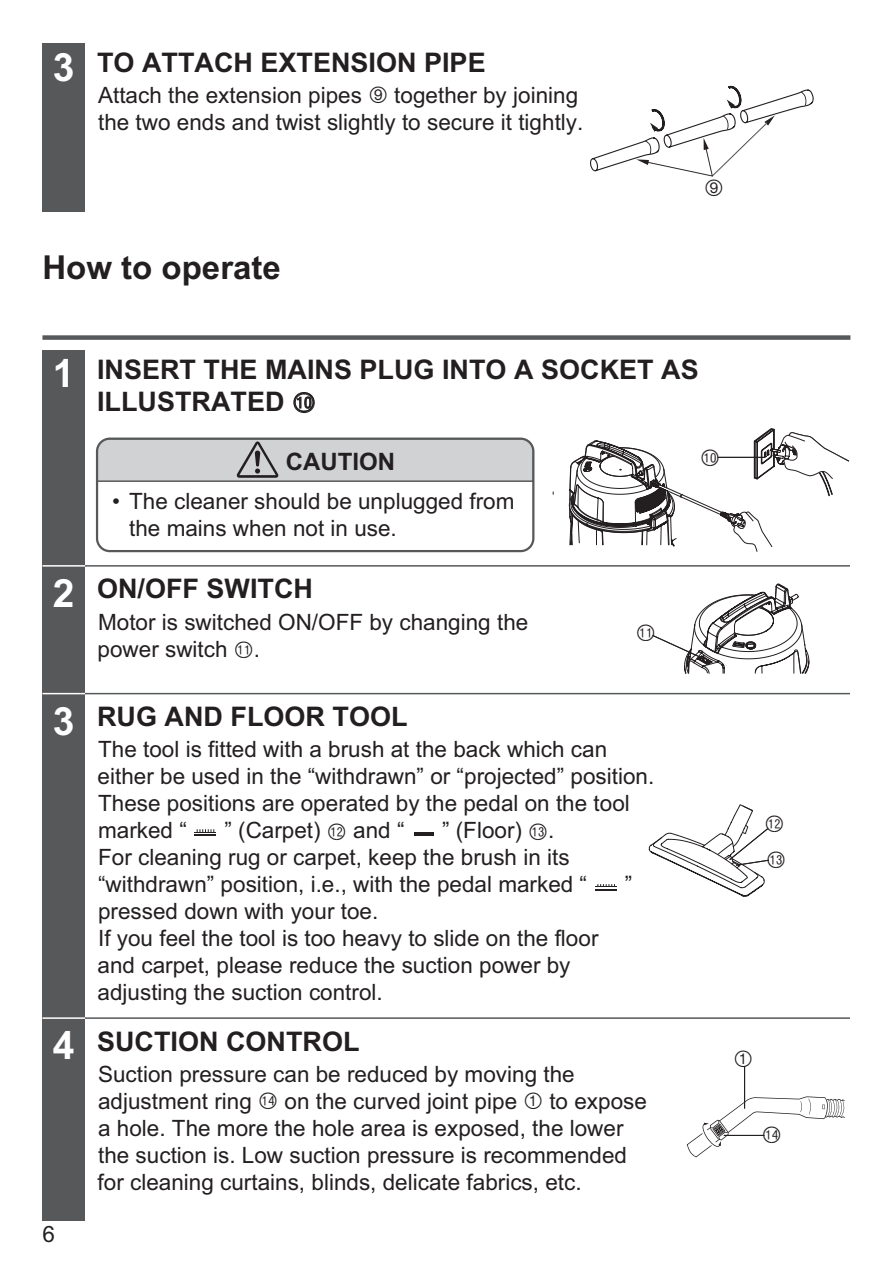
<style>
.page{position:relative;width:893px;height:1263px;background:#fff}
.page>*{position:absolute;margin:0;border:0;box-sizing:border-box;transform-origin:0 0}
.t1{font:700 39px "Arial";color:#fff}
.t2{font:700 33px "Arial";color:#231f20}
.t3{font:700 27px/32.4px "Arial";color:#231f20}
.t4{font:700 24px "Arial";color:#231f20}
.t5{font:22.5px/27px "Arial";color:#231f20}
.t6{font:22.5px/35.7px "Circle Frame";color:#231f20}
.s1{font-size:39px;color:#fff}
.s2{font-family:"Circle Frame"}
.s3{font-family:"Circle Frame";font-weight:400}
</style>
<div class="page">
<div style="left:42px;top:350px;width:43px;height:870px;background:#57585a"></div>
<div style="left:42px;top:43px;width:43px;height:169px;background:#57585a"></div>
<div style="left:42px;top:335px;width:808px;height:5px;background:#57585a"></div>
<hr style="left:42px;top:565px;width:808px;height:2px;background:#57585a">
<hr style="left:42px;top:565px;width:43px;height:2px;background:#fff">
<hr style="left:42px;top:693px;width:808px;height:1px;background:#57585a">
<hr style="left:42px;top:693px;width:43px;height:1px;background:#fff">
<hr style="left:42px;top:1017px;width:808px;height:2px;background:#57585a">
<hr style="left:42px;top:1017px;width:43px;height:2px;background:#fff">
<svg style="left:648px;top:804px;width:121px;height:93px"></svg>
<svg style="left:687px;top:1096px;width:158px;height:61px"></svg>
<hr style="left:744px;top:1067px;width:1px;height:42px;background:#231f20">
<hr style="left:724px;top:1135px;width:40px;height:1px;background:#231f20">
<svg style="left:590px;top:85px;width:224px;height:92px"></svg>
<svg style="left:652px;top:584px;width:157px;height:90px"></svg>
<svg style="left:569px;top:428px;width:281px;height:124px"></svg>
<div style="left:97px;top:439px;width:436px;height:42px;background:#d1d2d4"></div>
<div style="left:97px;top:439px;width:436px;height:43px;border:2px solid #57585a"></div>
<div style="left:96px;top:438px;width:438px;height:114px;border:2px solid #57585a;border-radius:13px"></div>
<svg style="left:236px;top:441px;width:43px;height:37px"></svg>
<hr style="left:195px;top:834px;width:21px;height:2px;background:#231f20">
<svg style="left:195px;top:829px;width:21px;height:4px"></svg>
<hr style="left:415px;top:832px;width:19px;height:4px;background:#231f20">
<hr style="left:595px;top:889px;width:22px;height:2px;background:#231f20">
<svg style="left:595px;top:884px;width:22px;height:3px"></svg>
<p class="t3" style="left:53px;top:49px;width:434px"><span class="s1">3</span> TO ATTACH EXTENSION PIPE</p>
<p class="t5" style="left:98px;top:84px;width:487px">Attach the extension pipes <span class="s2">9</span> together by joining the two ends and twist slightly to secure it tightly.</p>
<h2 class="t2" style="left:42px;top:256px;width:240px">How to operate</h2>
<p class="t6" style="left:704px;top:170px;width:21px">9</p>
<h1 class="t1" style="left:53px;top:359px;width:23px">1</h1>
<p class="t3" style="left:97px;top:356px;width:603px">INSERT THE MAINS PLUG INTO A SOCKET AS<br>ILLUSTRATED <span class="s3">BK</span></p>
<p class="t4" style="left:286px;top:453px;width:111px">CAUTION</p>
<p class="t5" style="left:129px;top:489px;width:387px;text-indent:-17px">• The cleaner should be unplugged from the mains when not in use.</p>
<p class="t6" style="left:700px;top:440px;width:22px">BK</p>
<p class="t3" style="left:53px;top:575px;width:262px"><span class="s1">2</span> ON/OFF SWITCH</p>
<p class="t5" style="left:98px;top:610px;width:432px">Motor is switched ON/OFF by changing the power switch <span class="s2">BL</span>.</p>
<p class="t6" style="left:636px;top:615px;width:22px">BL</p>
<p class="t3" style="left:53px;top:703px;width:356px"><span class="s1">3</span> RUG AND FLOOR TOOL</p>
<p class="t5" style="left:98px;top:738px;width:558px">The tool is fitted with a brush at the back which can either be used in the “withdrawn” or “projected” position.<br>These positions are operated by the pedal on the tool marked “</p>
<p class="t5" style="left:98px;top:819px;width:490px;text-indent:344px">” (Floor) <span class="s2">BN</span>.<br>For cleaning rug or carpet, keep the brush in its “withdrawn” position, i.e., with the pedal marked “</p>
<p class="t5" style="left:224px;top:819px;width:182px">” (Carpet) <span class="s2">BM</span> and “</p>
<p class="t5" style="left:625px;top:873px;width:9px">”</p>
<p class="t5" style="left:98px;top:900px;width:502px">pressed down with your toe.<br>If you feel the tool is too heavy to slide on the floor and carpet, please reduce the suction power by adjusting the suction control.</p>
<p class="t3" style="left:53px;top:1028px;width:308px"><span class="s1">4</span> SUCTION CONTROL</p>
<p class="t5" style="left:98px;top:1063px;width:551px">Suction pressure can be reduced by moving the adjustment ring <span class="s2">BO</span> on the curved joint pipe <span class="s2">1</span> to expose a hole. The more the hole area is exposed, the lower the suction is. Low suction pressure is recommended for cleaning curtains, blinds, delicate fabrics, etc.</p>
<p class="t5" style="left:42px;top:1223px;width:14px">6</p>
<p class="t6" style="left:764px;top:806px;width:23px">BM<br>BN</p>
<p class="t6" style="left:733px;top:1042px;width:21px">1</p>
<p class="t6" style="left:762px;top:1118px;width:22px">BO</p>
</div>
